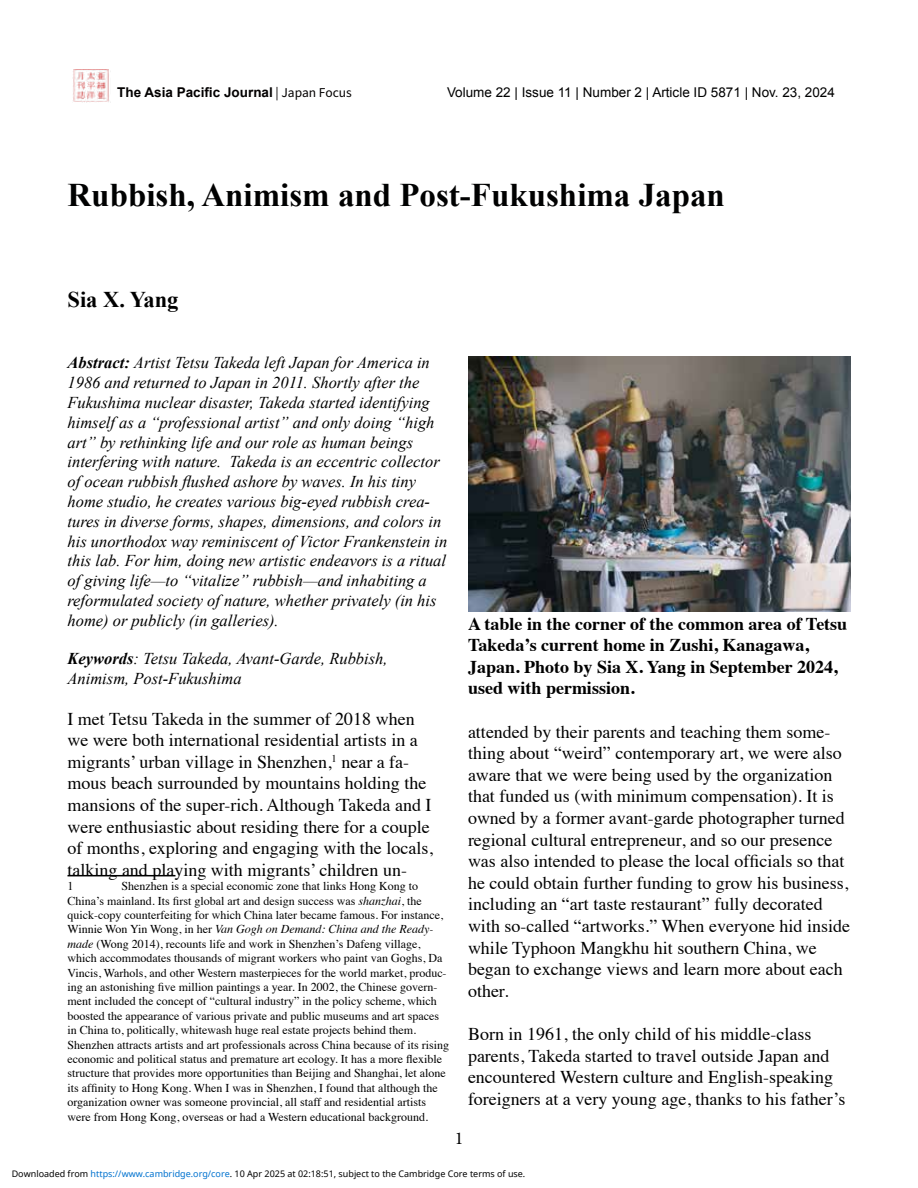
<style>
.page{position:relative;width:918px;height:1188px;background:#fff}
.page>*{position:absolute;margin:0;border:0;box-sizing:border-box;transform-origin:0 0}
.t1{font:700 33px "Times New Roman";color:#000101}
.t2{font:700 22.5px "Times New Roman";color:#000}
.t3{font:18px/21.6px "Times";color:#000}
.t4{font:700 18px/21.6px "Times";color:#000}
.t5{font:18px "Minion Pro";color:#000}
.t6{font:italic 16.5px/19.8px "Times New Roman";color:#000101}
.t7{font:13.5px "Arial";color:#000101}
.t8{font:700 13.5px "Arial";color:#030000}
.t9{font:12px/14.4px "Times";color:#000}
.t10{font:9px "Noto Sans";color:#000}
.s1{font-family:"Source Sans 3";font-weight:400}
.s2{font-weight:700}
.s3{font-style:italic}
.s4{color:#0172cf}
</style>
<div class="page">
<img style="left:73px;top:69px;width:38px;height:34px">
<hr style="left:68px;top:875px;width:108px;height:1px;background:#000">
<img style="left:468px;top:357px;width:382px;height:255px">
<p class="t8" style="left:117px;top:84px;width:236px">The Asia Pacific Journal <span class="s1">| Japan Focus</span></p>
<p class="t7" style="left:447px;top:84px;width:389px">Volume 22 | Issue 11 | Number 2 | Article ID 5871 | Nov. 23, 2024</p>
<h1 class="t1" style="left:68px;top:172px;width:659px">Rubbish, Animism and Post-Fukushima Japan</h1>
<h2 class="t2" style="left:68px;top:284px;width:113px">Sia X. Yang</h2>
<p class="t6" style="left:68px;top:353px;width:381px"><span class="s2">Abstract:</span> Artist Tetsu Takeda left Japan for America in 1986 and returned to Japan in 2011. Shortly after the Fukushima nuclear disaster, Takeda started identifying himself as a “professional artist” and only doing “high art” by rethinking life and our role as human beings interfering with nature. Takeda is an eccentric collector of ocean rubbish flushed ashore by waves. In his tiny home studio, he creates various big-eyed rubbish crea&shy;tures in diverse forms, shapes, dimensions, and colors in his unorthodox way reminiscent of Victor Frankenstein in this lab. For him, doing new artistic endeavors is a ritual of giving life—to “vitalize” rubbish—and inhabiting a reformulated society of nature, whether privately (in his home) or publicly (in galleries).</p>
<h3 class="t6" style="left:68px;top:648px;width:322px"><span class="s2">Keywords</span>: Tetsu Takeda, Avant-Garde, Rubbish,<br>Animism, Post-Fukushima</h3>
<p class="t3" style="left:67px;top:706px;width:367px">I met Tetsu Takeda in the summer of 2018 when we were both international residential artists in a migrants’ urban village in Shenzhen,<sup>1</sup> near a fa&shy;mous beach surrounded by mountains holding the mansions of the super-rich. Although Takeda and I were enthusiastic about residing there for a couple of months, exploring and engaging with the locals, talking and playing with migrants’ children un-</p>
<p class="t9" style="left:68px;top:878px;width:7px">1</p>
<p class="t9" style="left:67px;top:878px;width:383px;text-indent:54px">Shenzhen is a special economic zone that links Hong Kong to China’s mainland. Its first global art and design success was <span class="s3">shanzhai</span>, the quick-copy counterfeiting for which China later became famous. For instance, Winnie Won Yin Wong, in her <span class="s3">Van Gogh on Demand: China and the Ready&shy;made</span> (Wong 2014), recounts life and work in Shenzhen’s Dafeng village, which accommodates thousands of migrant workers who paint van Goghs, Da Vincis, Warhols, and other Western masterpieces for the world market, produc&shy;ing an astonishing five million paintings a year. In 2002, the Chinese govern&shy;ment included the concept of “cultural industry” in the policy scheme, which boosted the appearance of various private and public museums and art spaces in China to, politically, whitewash huge real estate projects behind them.<br>Shenzhen attracts artists and art professionals across China because of its rising economic and political status and premature art ecology. It has a more flexible structure that provides more opportunities than Beijing and Shanghai, let alone its affinity to Hong Kong. When I was in Shenzhen, I found that although the organization owner was someone provincial, all staff and residential artists were from Hong Kong, overseas or had a Western educational background.</p>
<h3 class="t4" style="left:468px;top:611px;width:381px">A table in the corner of the common area of Tetsu Takeda’s current home in Zushi, Kanagawa, Japan. Photo by Sia X. Yang in September 2024, used with permission.</h3>
<p class="t3" style="left:468px;top:719px;width:384px">attended by their parents and teaching them some&shy;thing about “weird” contemporary art, we were also aware that we were being used by the organization that funded us (with minimum compensation). It is owned by a former avant-garde photographer turned regional cultural entrepreneur, and so our presence was also intended to please the local officials so that he could obtain further funding to grow his business, including an “art taste restaurant” fully decorated with so-called “artworks.” When everyone hid inside while Typhoon Mangkhu hit southern China, we began to exchange views and learn more about each other.</p>
<h3 class="t3" style="left:468px;top:1022px;width:379px">Born in 1961, the only child of his middle-class parents, Takeda started to travel outside Japan and encountered Western culture and English-speaking foreigners at a very young age, thanks to his father’s</h3>
<h3 class="t5" style="left:455px;top:1126px;width:10px">1</h3>
<p class="t10" style="left:12px;top:1168px;width:515px">Downloaded from <span class="s4">https://www.cambridge.org/core</span>. 10 Apr 2025 at 02:18:51, subject to the Cambridge Core terms of use.</p>
</div>
